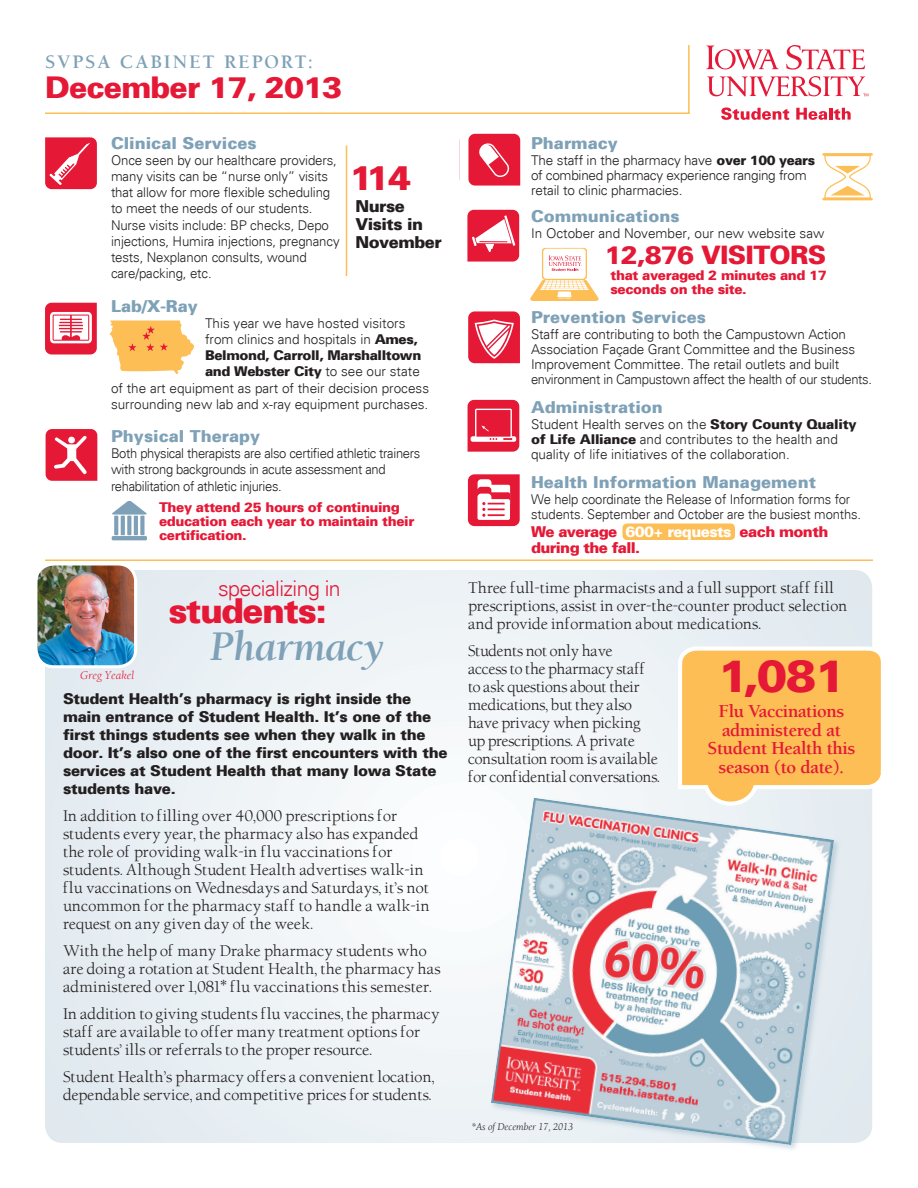
<style>
.page{position:relative;width:918px;height:1188px;background:#fff}
.page>*{position:absolute;margin:0;border:0;box-sizing:border-box;transform-origin:0 0}
.t1{font:900 45.6px "Univers 75";color:#e51836}
.t2{font:italic 700 43.05px "Berkeley";letter-spacing:-.01em;color:#7ea1b7}
.t3{font:900 34.5px "Univers 75";letter-spacing:-.04em;color:#e51836}
.t4{font:900 30px "Univers 75";letter-spacing:-.03em;color:#e51836}
.t5{font:900 25.5px "Univers 75";letter-spacing:-.03em;color:#e51836}
.t6{font:300 21.3px "Univers";letter-spacing:-.025em;color:#e51836}
.t7{font:700 19.5px "Berkeley LT";letter-spacing:.1em;color:#7ea1b7}
.t8{font:700 18.6px/18.6px "Berkeley LT";letter-spacing:-.02em;color:#e51836;text-align:center}
.t9{font:900 16.5px "Univers 75";color:#7ea1b7}
.t10{font:900 16.5px/18px "Univers 75";letter-spacing:-.03em;color:#231f20}
.t11{font:15px/18px "Berkeley Oldstyle";letter-spacing:-.005em;color:#231f20}
.t12{font:900 15px/18px "Univers 75";letter-spacing:-.02em;color:#231f20}
.t13{font:900 15px/15.8px "Univers 75";letter-spacing:-.04em;color:#e51836}
.t14{font:300 13.5px/16.2px "Univers";letter-spacing:-.01em;color:#231f20}
.t15{font:300 13.5px/16.2px "Univers";letter-spacing:-.01em;color:#231f20;scale:.96 1}
.t16{font:900 13.5px/14px "Univers 75";letter-spacing:-.03em;color:#e51836}
.t17{font:900 13.5px/16.2px "Univers 75";letter-spacing:-.03em;color:#231f20}
.t18{font:italic 12px "Berkeley";color:#e51836}
.t19{font:italic 10.5px "Berkeley";letter-spacing:-.01em;color:#231f20}
.s1{font-family:"Univers 75";font-weight:900}
.s2{font-family:"Univers";font-weight:300}
.s3{color:#fff}
</style>
<div class="page">
<svg style="left:45px;top:570px;width:827px;height:573px"></svg>
<svg style="left:707px;top:45px;width:72px;height:25px"></svg>
<svg style="left:786px;top:45px;width:79px;height:25px"></svg>
<svg style="left:707px;top:76px;width:161px;height:21px"></svg>
<svg style="left:721px;top:108px;width:68px;height:12px"></svg>
<svg style="left:796px;top:108px;width:55px;height:12px"></svg>
<hr style="left:45px;top:112px;width:645px;height:2px;background:#fdbe56">
<svg style="left:45px;top:137px;width:52px;height:52px;background:#e83650"></svg>
<svg style="left:467px;top:210px;width:52px;height:52px"></svg>
<svg style="left:45px;top:303px;width:52px;height:51px"></svg>
<svg style="left:46px;top:429px;width:51px;height:52px;background:#e93e57"></svg>
<svg style="left:468px;top:134px;width:52px;height:52px;background:#e83b54"></svg>
<svg style="left:468px;top:311px;width:52px;height:52px"></svg>
<svg style="left:468px;top:400px;width:51px;height:52px;background:#e83952"></svg>
<hr style="left:688px;top:45px;width:2px;height:69px;background:#fdbe56">
<hr style="left:45px;top:560px;width:828px;height:1px;background:#fdbe56">
<img style="left:37px;top:565px;width:102px;height:102px">
<svg style="left:468px;top:474px;width:52px;height:52px"></svg>
<svg style="left:676px;top:644px;width:205px;height:164px;background:#fbc66d"></svg>
<div style="left:489px;top:795px;width:353px;height:359px;background:#7ea1b7;opacity:.37"></div>
<img style="left:491px;top:798px;width:343px;height:347px">
<hr style="left:346px;top:146px;width:1px;height:130px;background:#fdbe56">
<svg style="left:109px;top:320px;width:85px;height:54px"></svg>
<svg style="left:114px;top:516px;width:4px;height:19px"></svg>
<svg style="left:121px;top:516px;width:4px;height:19px"></svg>
<svg style="left:127px;top:516px;width:4px;height:19px"></svg>
<hr style="left:134px;top:516px;width:4px;height:19px;background:#7ea1b7">
<div style="left:140px;top:516px;width:5px;height:19px;background:#7ea1b7"></div>
<svg style="left:112px;top:501px;width:35px;height:14px"></svg>
<svg style="left:112px;top:536px;width:35px;height:4px"></svg>
<hr style="left:822px;top:153px;width:51px;height:3px;background:#fdbe56">
<hr style="left:822px;top:198px;width:51px;height:2px;background:#fdbe56">
<svg style="left:824px;top:155px;width:47px;height:43px"></svg>
<svg style="left:530px;top:248px;width:69px;height:53px"></svg>
<div style="left:623px;top:524px;width:112px;height:16px;background:#fdbe56"></div>
<h3 class="t7" style="left:45px;top:51px;width:270px">SVPSA CABINET REPORT:</h3>
<h3 class="t4" style="left:45px;top:68px;width:299px">December 17, 2013</h3>
<p class="t9" style="left:111px;top:133px;width:147px">Clinical Services</p>
<p class="t14" style="left:111px;top:152px;width:230px">Once seen by our healthcare providers, many visits can be “nurse only” visits that allow for more flexible scheduling to meet the needs of our students.<br>Nurse visits include: BP checks, Depo injections, Humira injections, pregnancy tests, Nexplanon consults, wound care/packing, etc.</p>
<p class="t9" style="left:111px;top:295px;width:89px">Lab/X-Ray</p>
<p class="t14" style="left:205px;top:315px;width:214px">This year we have hosted visitors from clinics and hospitals in <span class="s1">Ames,</span></p>
<p class="t17" style="left:205px;top:347px;width:218px">Belmond, Carroll, Marshalltown and Webster City <span class="s2">to see our state</span></p>
<p class="t14" style="left:111px;top:380px;width:320px">of the art equipment as part of their decision process surrounding new lab and x-ray equipment purchases.</p>
<p class="t9" style="left:111px;top:426px;width:151px">Physical Therapy</p>
<p class="t15" style="left:111px;top:445px;width:324px">Both physical therapists are also certified athletic trainers with strong backgrounds in acute assessment and rehabilitation of athletic injuries.</p>
<p class="t16" style="left:159px;top:500px;width:257px">They attend 25 hours of continuing education each year to maintain their certification.</p>
<h3 class="t3" style="left:350px;top:157px;width:63px">114</h3>
<p class="t10" style="left:356px;top:196px;width:88px">Nurse<br>Visits in<br>November</p>
<h3 class="t6" style="left:218px;top:576px;width:124px">specializing in</h3>
<h2 class="t2" style="left:210px;top:624px;width:175px">Pharmacy</h2>
<h3 class="t3" style="left:168px;top:589px;width:160px">students:</h3>
<p class="t18" style="left:80px;top:669px;width:56px">Greg Yeakel</p>
<p class="t12" style="left:63px;top:689px;width:386px">Student Health’s pharmacy is right inside the main entrance of Student Health. It’s one of the first things students see when they walk in the door. It’s also one of the first encounters with the services at Student Health that many Iowa State students have.</p>
<p class="t11" style="left:63px;top:807px;width:368px">In addition to filling over 40,000 prescriptions for students every year, the pharmacy also has expanded the role of providing walk-in flu vaccinations for students. Although Student Health advertises walk-in flu vaccinations on Wednesdays and Saturdays, it’s not uncommon for the pharmacy staff to handle a walk-in request on any given day of the week.</p>
<p class="t11" style="left:63px;top:942px;width:379px">With the help of many Drake pharmacy students who are doing a rotation at Student Health, the pharmacy has administered over 1,081* flu vaccinations this semester.</p>
<p class="t11" style="left:63px;top:1005px;width:378px">In addition to giving students flu vaccines, the pharmacy staff are available to offer many treatment options for students’ ills or referrals to the proper resource.</p>
<p class="t11" style="left:63px;top:1068px;width:373px">Student Health’s pharmacy offers a convenient location, dependable service, and competitive prices for students.</p>
<p class="t9" style="left:531px;top:133px;width:89px">Pharmacy</p>
<p class="t14" style="left:531px;top:153px;width:286px;line-height:15px">The staff in the pharmacy have <span class="s1">over 100 years </span>of combined pharmacy experience ranging from retail to clinic pharmacies.</p>
<p class="t9" style="left:531px;top:206px;width:150px">Communications</p>
<p class="t14" style="left:531px;top:226px;width:295px">In October and November, our new website saw</p>
<h3 class="t5" style="left:605px;top:239px;width:223px">12,876 VISITORS</h3>
<p class="t16" style="left:611px;top:268px;width:218px;line-height:13.5px">that averaged 2 minutes and 17 seconds on the site.</p>
<p class="t9" style="left:531px;top:307px;width:177px">Prevention Services</p>
<p class="t14" style="left:531px;top:327px;width:342px;line-height:15px">Staff are contributing to both the Campustown Action Association Façade Grant Committee and the Business Improvement Committee. The retail outlets and built environment in Campustown affect the health of our students.</p>
<p class="t9" style="left:531px;top:397px;width:133px">Administration</p>
<p class="t14" style="left:531px;top:417px;width:327px;line-height:15px">Student Health serves on the <span class="s1">Story County Quality of Life Alliance</span> and contributes to the health and quality of life initiatives of the collaboration.</p>
<p class="t9" style="left:531px;top:472px;width:287px">Health Information Management</p>
<p class="t15" style="left:531px;top:492px;width:345px;line-height:15px">We help coordinate the Release of Information forms for students. September and October are the busiest months.</p>
<p class="t13" style="left:531px;top:523px;width:299px">We average <span class="s3">600+ requests</span> each month during the fall.</p>
<p class="t11" style="left:468px;top:579px;width:381px">Three full-time pharmacists and a full support staff fill prescriptions, assist in over-the-counter product selection and provide information about medications.</p>
<p class="t11" style="left:468px;top:642px;width:193px">Students not only have<br>access to the pharmacy staff to ask questions about their medications, but they also have privacy when picking up prescriptions. A private consultation room is available for confidential conversations.</p>
<h1 class="t1" style="left:718px;top:648px;width:129px">1,081</h1>
<p class="t8" style="left:707px;top:702px;width:150px">Flu Vaccinations administered at<br>Student Health this season (to date).</p>
<p class="t19" style="left:471px;top:1121px;width:104px">*As of December 17, 2013</p>
</div>
